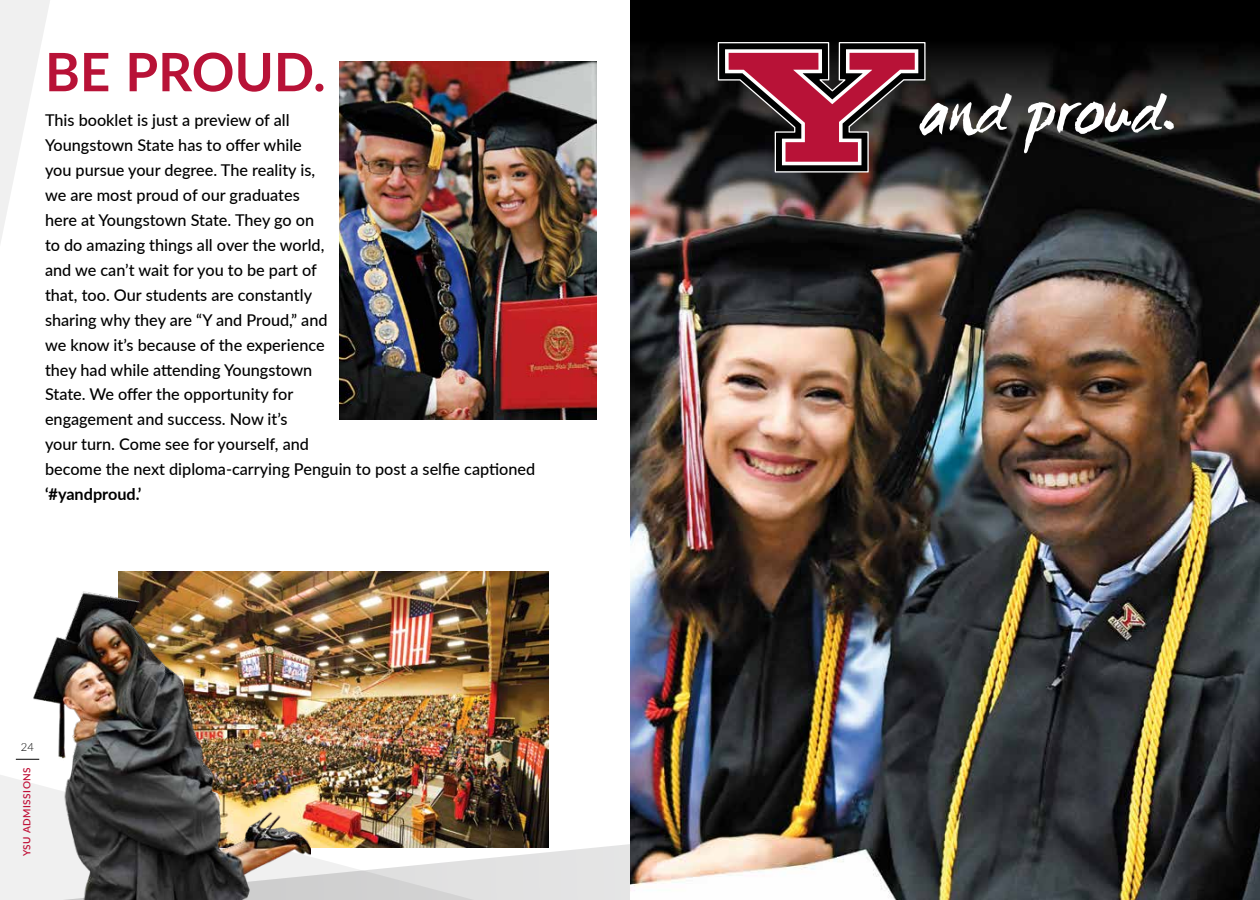
<style>
.page{position:relative;width:1260px;height:900px;background:#fff}
.page>*{position:absolute;margin:0;border:0;box-sizing:border-box;transform-origin:0 0}
.t1{font:700 53px "Lato";color:#b81237}
.t2{font:500 16.25px/25px "Lato";color:#000}
.t3{font:700 16.25px "Lato";color:#000}
.t4{font:300 11.25px "Lato";color:#000}
.t5{font:600 10px "Lato";letter-spacing:.05em;color:#c00f37}
</style>
<div class="page">
<div style="left:602px;top:844px;width:28px;height:56px;background:#e4e5e5"></div>
<svg style="left:311px;top:759px;width:291px;height:141px"></svg>
<img style="left:630px;top:0;width:630px;height:900px">
<svg style="left:0;top:0;width:50px;height:243px"></svg>
<img style="left:311px;top:571px;width:237px;height:277px">
<img style="left:0;top:571px;width:311px;height:329px">
<img style="left:340px;top:61px;width:256px;height:359px">
<svg style="left:717px;top:41px;width:295px;height:132px;background:#56323a"></svg>
<svg style="left:1024px;top:93px;width:150px;height:60px"></svg>
<svg style="left:16px;top:759px;width:23px;height:1px"></svg>
<h1 class="t1" style="left:45px;top:33px;width:282px">BE PROUD.</h1>
<p class="t2" style="left:45px;top:106px;width:492px">This booklet is just a preview of all<br>Youngstown State has to offer while<br>you pursue your degree. The reality is,<br>we are most proud of our graduates<br>here at Youngstown State. They go on<br>to do amazing things all over the world,<br>and we can’t wait for you to be part of<br>that, too. Our students are constantly<br>sharing why they are “Y and Proud,” and<br>we know it’s because of the experience<br>they had while attending Youngstown<br>State. We offer the opportunity for<br>engagement and success. Now it’s<br>your turn. Come see for yourself, and<br>become the next diploma-carrying Penguin to post a selfie captioned</p>
<p class="t3" style="left:45px;top:483px;width:98px">‘#yandproud.’</p>
<p class="t4" style="left:21px;top:739px;width:15px">24</p>
<p class="t5" style="left:20px;top:856px;width:91px;rotate:-90deg">YSU ADMISSIONS</p>
</div>
